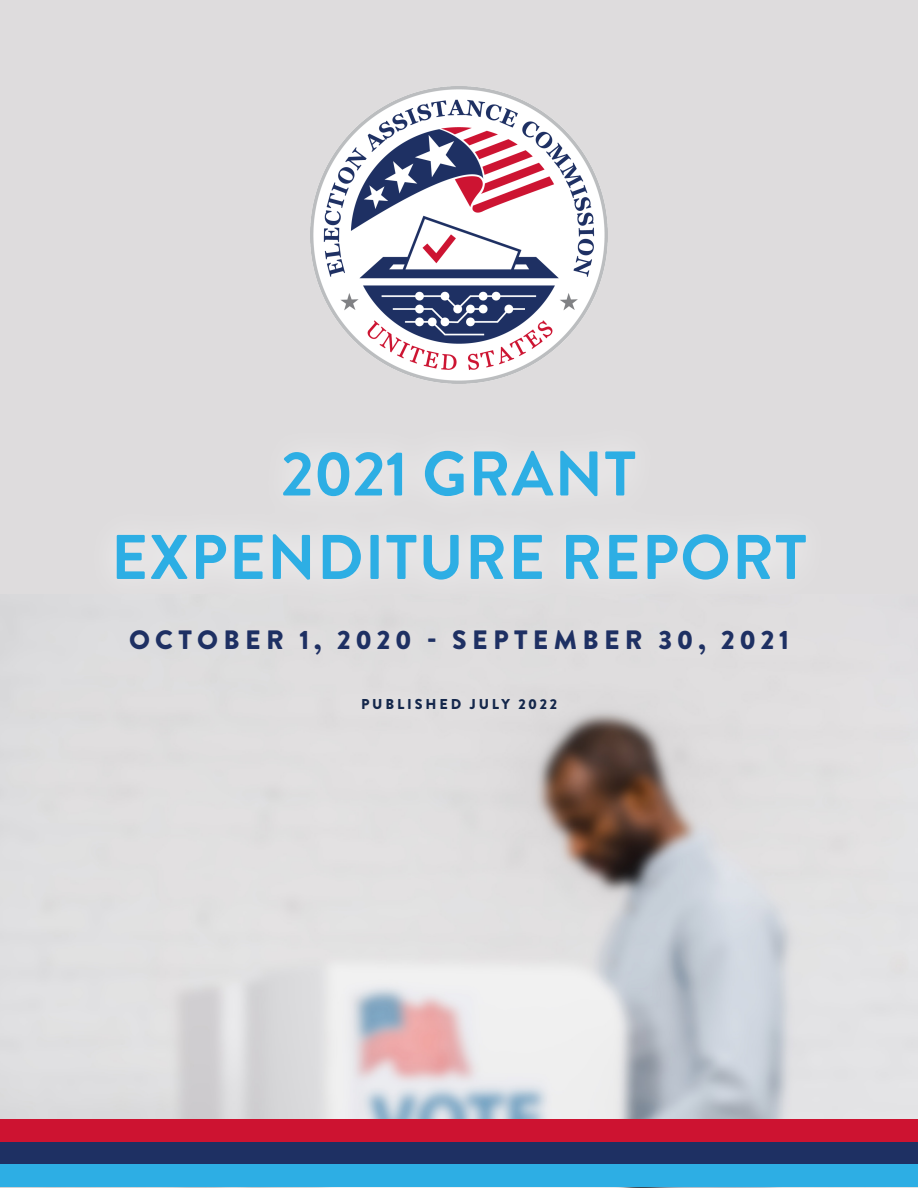
<style>
.page{position:relative;width:918px;height:1188px;background:#dedcdd}
.page>*{position:absolute;margin:0;border:0;box-sizing:border-box;transform-origin:0 0}
.t1{font:700 63px "Brandon Grotesque";letter-spacing:.02em;color:#2daee4}
.STATE_NAME{font:900 26.55px "Brandon Grotesque";letter-spacing:.2em;color:#1e3063}
.STATE_NAME-2{font:900 14.25px "Brandon Grotesque";letter-spacing:.2em;color:#14274b}
</style>
<div class="page">
<img style="left:0;top:711px;width:788px;height:477px">
<img style="left:311px;top:86px;width:297px;height:297px">
<div style="left:0;top:1119px;width:918px;height:23px;background:#cd1331"></div>
<div style="left:0;top:1142px;width:918px;height:23px;background:#1e3063"></div>
<div style="left:0;top:1165px;width:918px;height:22px;background:#2daee4"></div>
<p class="t1" style="left:281px;top:430px;width:356px">2021 GRANT</p>
<p class="t1" style="left:111px;top:513px;width:697px">EXPENDITURE REPORT</p>
<p class="STATE_NAME" style="left:129px;top:621px;width:662px">OCTOBER 1, 2020 - SEPTEMBER 30, 2021</p>
<p class="STATE_NAME-2" style="left:361px;top:694px;width:198px">PUBLISHED JULY 2022</p>
</div>
